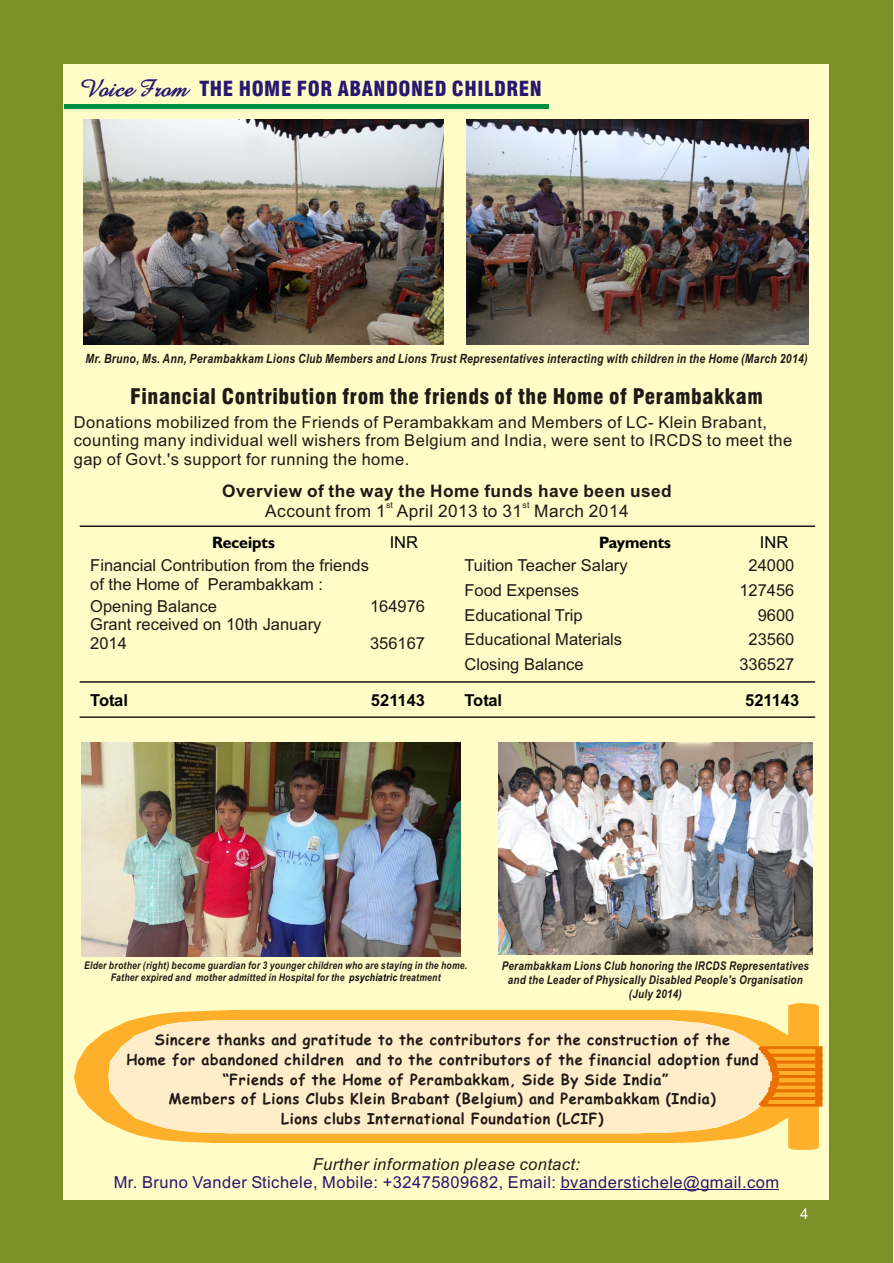
<style>
.page{position:relative;width:894px;height:1263px;background:#fff}
.page>*{position:absolute;margin:0;border:0;box-sizing:border-box;transform-origin:0 0}
.t1{font:21px "Swis 721 Blk Cn BT";letter-spacing:.025em;color:#1f1a17}
.t2{font:20.25px "Swis 721 Blk Cn BT";letter-spacing:.025em;color:#291770}
.t3{font:700 17.25px "Arial";letter-spacing:.03em;color:#1f1a17}
.t4{font:17.25px "Arial";letter-spacing:.03em;color:#1f1a17}
.t5{font:16.5px/18.5px "Arial";color:#1f1a17}
.t6{font:16.5px/18.5px "Arial";letter-spacing:.03em;color:#1f1a17}
.t7{font:16.5px "Arial";letter-spacing:.03em;color:#291770}
.t8{font:italic 16.5px "Arial";letter-spacing:.03em;color:#1f1a17}
.t9{font:700 16.5px "Arial";color:#000}
.t10{font:700 16.5px "Humanst 521 BT";color:#000}
.t11{font:16.5px "Arial";color:#000}
.t12{font:700 15px/19.6px "Comic Sans MS";letter-spacing:.045em;color:#1f1a17;text-align:center;scale:.96 1}
.t13{font:15px "Arial";color:#fff}
.t14{font:italic 700 12.75px "Arial Narrow";letter-spacing:.025em;color:#1f1a17}
.t15{font:italic 700 12px/13.8px "Arial Narrow";letter-spacing:.025em;color:#1f1a17;text-align:center}
.t16{font:italic 700 10.5px/12px "Arial Narrow";letter-spacing:.025em;color:#1f1a17;text-align:center}
.t17{font:8.7px "Arial";color:#1f1a17}
.s1{font-family:"Amaze";font-weight:700;font-style:italic;font-size:24px}
.s2{color:#000}
</style>
<div class="page">
<div style="left:0;top:0;width:893px;height:1263px;background:#7d8f29"></div>
<div style="left:64px;top:64px;width:765px;height:1135px;background:#fffcc7"></div>
<hr style="left:561px;top:1189px;width:218px;height:1px;background:#291770">
<hr style="left:80px;top:681px;width:735px;height:2px;background:#1f1a17">
<hr style="left:80px;top:526px;width:735px;height:1px;background:#1f1a17">
<hr style="left:80px;top:716px;width:735px;height:2px;background:#1f1a17">
<hr style="left:64px;top:104px;width:484px;height:4px;background:#009140">
<img style="left:82px;top:743px;width:379px;height:213px">
<svg style="left:74px;top:1003px;width:745px;height:147px;fill:#ffb02b"></svg>
<div style="left:108px;top:1020px;width:668px;height:113px;background:#ffedc9"></div>
<svg style="left:758px;top:1046px;width:65px;height:61px;background:#f3972a"></svg>
<img style="left:84px;top:119px;width:359px;height:226px">
<img style="left:467px;top:119px;width:342px;height:225px">
<img style="left:498px;top:743px;width:315px;height:211px">
<h2 class="t2" style="left:79px;top:80px;width:464px"><span class="s1">Voice From</span> THE HOME FOR ABANDONED CHILDREN</h2>
<p class="t14" style="left:86px;top:354px;width:724px">Mr. Bruno, Ms. Ann, Perambakkam Lions Club Members and Lions Trust Representatives interacting with children in the Home (March 2014)</p>
<h1 class="t1" style="left:130px;top:388px;width:634px">Financial Contribution from the friends of the Home of Perambakkam</h1>
<p class="t6" style="left:74px;top:414px;width:720px">Donations mobilized from the Friends of Perambakkam and Members of LC- Klein Brabant, counting many individual well wishers from Belgium and India, were sent to IRCDS to meet the gap of Govt.'s support for running the home.</p>
<p class="t3" style="left:222px;top:484px;width:451px">Overview of the way the Home funds have been used</p>
<p class="t17" style="left:386px;top:502px;width:8px">st</p>
<p class="t17" style="left:523px;top:502px;width:8px">st</p>
<p class="t4" style="left:265px;top:504px;width:365px">Account from 1 April 2013 to 31 March 2014</p>
<p class="t11" style="left:390px;top:536px;width:30px">INR</p>
<p class="t11" style="left:760px;top:536px;width:30px">INR</p>
<p class="t10" style="left:212px;top:535px;width:64px">Receipts</p>
<p class="t10" style="left:599px;top:535px;width:73px">Payments</p>
<p class="t5" style="left:90px;top:558px;width:280px">Financial Contribution from the friends of the Home of Perambakkam :</p>
<p class="t5" style="left:90px;top:598px;width:128px">Opening Balance</p>
<p class="t5" style="left:370px;top:598px;width:57px">164976</p>
<p class="t5" style="left:90px;top:617px;width:233px">Grant received on 10th January<br>2014</p>
<p class="t5" style="left:464px;top:558px;width:165px">Tuition Teacher Salary</p>
<p class="t5" style="left:749px;top:558px;width:47px">24000</p>
<p class="t5" style="left:464px;top:582px;width:116px">Food Expenses</p>
<p class="t5" style="left:739px;top:582px;width:57px">127456</p>
<p class="t5" style="left:464px;top:607px;width:120px">Educational Trip</p>
<p class="t5" style="left:758px;top:607px;width:38px">9600</p>
<p class="t5" style="left:464px;top:632px;width:159px">Educational Materials</p>
<p class="t5" style="left:749px;top:632px;width:47px">23560</p>
<p class="t5" style="left:464px;top:656px;width:121px">Closing Balance</p>
<p class="t5" style="left:739px;top:656px;width:57px">336527</p>
<p class="t5" style="left:370px;top:635px;width:57px">356167</p>
<p class="t9" style="left:90px;top:694px;width:39px">Total</p>
<p class="t9" style="left:371px;top:694px;width:56px">521143</p>
<p class="t9" style="left:464px;top:694px;width:39px">Total</p>
<p class="t9" style="left:745px;top:694px;width:56px">521143</p>
<p class="t16" style="left:84px;top:961px;width:385px">Elder brother (right) become guardian for 3 younger children who are staying in the home.<br>Father expired and mother admitted in Hospital for the <span class="s2">psychiatric</span> treatment</p>
<p class="t15" style="left:502px;top:960px;width:309px">Perambakkam Lions Club honoring the IRCDS Representatives and the Leader of Physically Disabled People's Organisation (July 2014)</p>
<p class="t12" style="left:126px;top:1032px;width:660px">Sincere thanks and gratitude to the contributors for the construction of the<br>Home for abandoned children and to the contributors of the financial adoption fund “Friends of the Home of Perambakkam, Side By Side India”<br>Members of Lions Clubs Klein Brabant (Belgium) and Perambakkam (India)<br>Lions clubs International Foundation (LCIF)</p>
<p class="t8" style="left:313px;top:1158px;width:269px">Further information please contact:</p>
<p class="t7" style="left:114px;top:1176px;width:667px">Mr. Bruno Vander Stichele, Mobile: +32475809682, Email: bvanderstichele@gmail.com</p>
<p class="t13" style="left:800px;top:1208px;width:10px">4</p>
</div>
